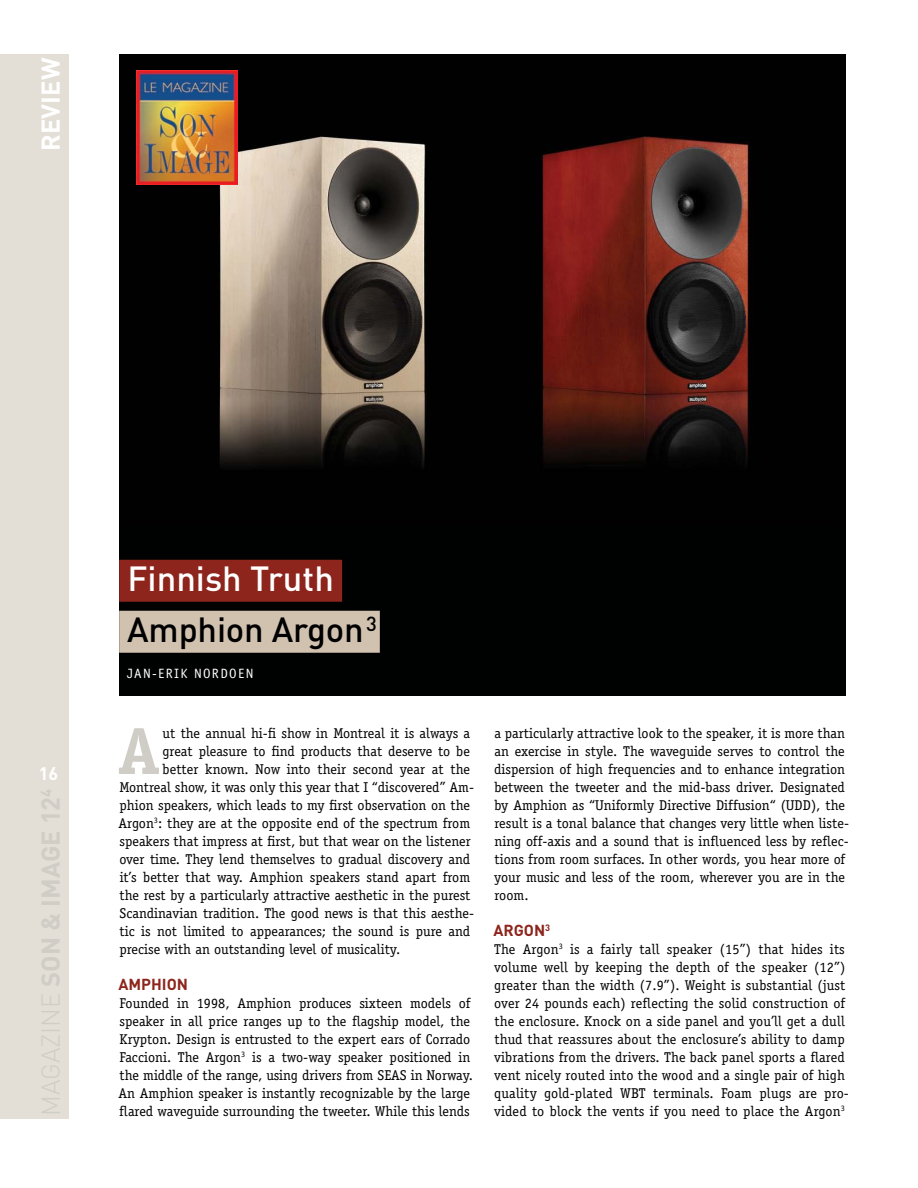
<style>
.page{position:relative;width:918px;height:1188px;background:#fff}
.page>*{position:absolute;margin:0;border:0;box-sizing:border-box;transform-origin:0 0}
.t1{font:700 66.75px "Officina Serif";color:#cfcdc5}
.t2{font:500 34.5px "DIN";color:#fff}
.t3{font:500 34.5px "DIN";letter-spacing:-.005em;color:#000}
.t4{font:700 25.5px "DIN";color:#fff}
.t5{font:500 20.1px "DIN";color:#000}
.t6{font:700 18px "DIN";color:#fff}
.t7{font:700 15.75px "DIN";color:#8d251c}
.t8{font:14.25px/18px "Officina Serif";color:#000}
.t9{font:13.5px "Officina Sans";letter-spacing:.1em;color:#fff}
</style>
<div class="page">
<div style="left:119px;top:361px;width:727px;height:334px;background:#000101"></div>
<div style="left:0;top:54px;width:69px;height:1065px;background:#e3dfd6"></div>
<div style="left:119px;top:560px;width:223px;height:42px;background:#8d251c"></div>
<div style="left:119px;top:611px;width:261px;height:42px;background:#d1c1af"></div>
<img style="left:119px;top:54px;width:727px;height:414px">
<img style="left:137px;top:70px;width:101px;height:114px">
<h3 class="t4" style="left:34px;top:151px;width:94px;rotate:-90deg">REVIEW</h3>
<p class="t6" style="left:39px;top:762px;width:21px">16</p>
<h2 class="t2" style="left:127px;top:557px;width:208px">Finnish Truth</h2>
<h2 class="t3" style="left:127px;top:608px;width:238px">Amphion Argon</h2>
<p class="t9" style="left:127px;top:666px;width:128px">JAN-ERIK NORDOEN</p>
<h3 class="t5" style="left:366px;top:610px;width:12px">3</h3>
<h1 class="t1" style="left:118px;top:710px;width:44px">A</h1>
<p class="t8" style="left:163px;top:724px;width:309px">ut the annual hi-fi show in Montreal it is always a</p>
<p class="t8" style="left:162px;top:742px;width:309px">great pleasure to find products that deserve to be</p>
<p class="t8" style="left:163px;top:760px;width:309px">better known. Now into their second year at the</p>
<p class="t8" style="left:119px;top:778px;width:356px">Montreal show, it was only this year that I “discovered” Am-</p>
<p class="t8" style="left:119px;top:796px;width:352px">phion speakers, which leads to my first observation on the</p>
<p class="t8" style="left:119px;top:814px;width:353px">Argon<sup>3</sup>: they are at the opposite end of the spectrum from</p>
<p class="t8" style="left:119px;top:832px;width:353px">speakers that impress at first, but that wear on the listener</p>
<p class="t8" style="left:119px;top:850px;width:352px">over time. They lend themselves to gradual discovery and</p>
<p class="t8" style="left:120px;top:868px;width:352px">it’s better that way. Amphion speakers stand apart from</p>
<p class="t8" style="left:120px;top:886px;width:352px">the rest by a particularly attractive aesthetic in the purest</p>
<p class="t8" style="left:119px;top:904px;width:356px">Scandinavian tradition. The good news is that this aesthe-</p>
<p class="t8" style="left:120px;top:922px;width:352px">tic is not limited to appearances; the sound is pure and</p>
<p class="t8" style="left:119px;top:940px;width:282px">precise with an outstanding level of musicality.</p>
<p class="t7" style="left:118px;top:974px;width:71px">AMPHION</p>
<p class="t8" style="left:119px;top:994px;width:356px">Founded in 1998, Amphion produces sixteen models of speaker in all price ranges up to the flagship model, the Krypton. Design is entrusted to the expert ears of Corrado Faccioni. The Argon<sup>3</sup> is a two-way speaker positioned in the middle of the range, using drivers from SEAS in Norway.<br>An Amphion speaker is instantly recognizable by the large flared waveguide surrounding the tweeter. While this lends</p>
<p class="t8" style="left:494px;top:724px;width:356px">a particularly attractive look to the speaker, it is more than an exercise in style. The waveguide serves to control the dispersion of high frequencies and to enhance integration between the tweeter and the mid-bass driver. Designated by Amphion as “Uniformly Directive Diffusion“ (UDD), the result is a tonal balance that changes very little when liste&shy;ning off-axis and a sound that is influenced less by reflec&shy;tions from room surfaces. In other words, you hear more of your music and less of the room, wherever you are in the room.</p>
<p class="t7" style="left:493px;top:920px;width:58px">ARGON<sup>3</sup></p>
<p class="t8" style="left:494px;top:940px;width:356px">The Argon<sup>3</sup> is a fairly tall speaker (15”) that hides its volume well by keeping the depth of the speaker (12”) greater than the width (7.9”). Weight is substantial (just over 24 pounds each) reflecting the solid construction of the enclosure. Knock on a side panel and you’ll get a dull thud that reassures about the enclosure’s ability to damp vibrations from the drivers. The back panel sports a flared vent nicely routed into the wood and a single pair of high quality gold-plated WBT terminals. Foam plugs are pro&shy;vided to block the vents if you need to place the Argon<sup>3</sup></p>
</div>
